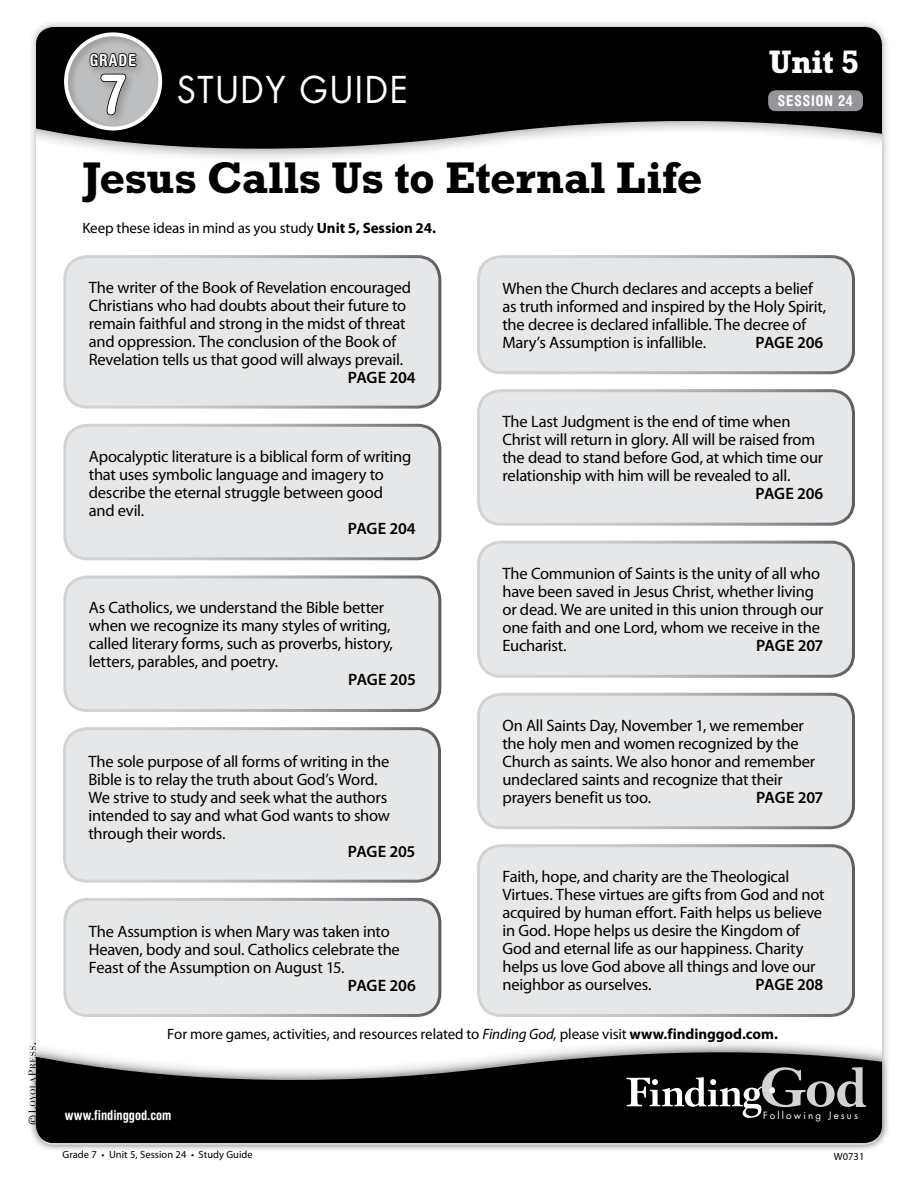
<style>
.page{position:relative;width:918px;height:1188px;background:#fff}
.page>*{position:absolute;margin:0;border:0;box-sizing:border-box;transform-origin:0 0}
.t1{font:700 45px "Rockwell Std";letter-spacing:-.015em;color:#000}
.t2{font:36px "Futura Std";letter-spacing:.05em;color:#fff;scale:.95 1}
.t3{font:700 33px "Rockwell Std";color:#fff}
.t4{font:16.5px/18px "Myriad Pro";letter-spacing:-.015em;color:#000}
.t5{font:600 16.5px "Myriad Pro";letter-spacing:-.015em;color:#000}
.t6{font:700 condensed 16.5px "Helvetica Rounded LT Std";letter-spacing:.055em;color:#fff}
.t7{font:15px "Myriad Pro";letter-spacing:-.01em;color:#000}
.t8{font:700 condensed 15px "Helvetica Rounded LT Std";letter-spacing:.05em;color:#fff}
.t9{font:700 condensed 13.5px "Helvetica Rounded LT Std";letter-spacing:.01em;color:#fff}
.t10{font:12px "Janson Text LT Std";color:#000}
.t11{font:10.5px "Myriad Pro";letter-spacing:.005em;color:#000}
.t12{font:9.75px "Futura Std";letter-spacing:.22em;color:#fff}
.s1{font-family:"Helvetica Rounded LT Std";font-weight:700;font-stretch:condensed;font-size:55.5px}
.s2{font-weight:700}
.s3{font-style:italic}
</style>
<div class="page">
<div style="left:28px;top:19px;width:862px;height:1134px;background:#000;opacity:.35"></div>
<div style="left:36px;top:27px;width:846px;height:1118px;background:#fff;border-radius:18px"></div>
<div style="left:28px;top:1044px;width:862px;height:107px;background:#000;opacity:.35"></div>
<svg style="left:36px;top:1016px;width:846px;height:127px;fill:#000"></svg>
<svg style="left:36px;top:27px;width:846px;height:131px;background:#2f2f2f"></svg>
<div style="left:65px;top:257px;width:375px;height:150px;background:#e6e7e8;border-radius:22px"></div>
<div style="left:63px;top:255px;width:378px;height:154px;border:3px solid #fff;border-radius:22px"></div>
<div style="left:65px;top:425px;width:375px;height:134px;background:#e6e7e8;border-radius:22px"></div>
<div style="left:63px;top:424px;width:378px;height:136px;border:3px solid #fff;border-radius:22px"></div>
<div style="left:65px;top:577px;width:375px;height:133px;background:#e6e7e8;border-radius:22px"></div>
<div style="left:63px;top:575px;width:378px;height:137px;border:3px solid #fff;border-radius:22px"></div>
<div style="left:64px;top:729px;width:376px;height:152px;background:#e6e7e8;border-radius:22px"></div>
<div style="left:63px;top:727px;width:378px;height:156px;border:3px solid #fff;border-radius:22px"></div>
<div style="left:65px;top:899px;width:375px;height:117px;background:#e6e7e8;border-radius:22px"></div>
<div style="left:63px;top:898px;width:378px;height:119px;border:3px solid #fff;border-radius:22px"></div>
<div style="left:478px;top:257px;width:376px;height:116px;background:#e6e7e8;border-radius:22px"></div>
<div style="left:477px;top:255px;width:378px;height:119px;border:3px solid #fff;border-radius:22px"></div>
<div style="left:478px;top:391px;width:376px;height:133px;background:#e6e7e8;border-radius:22px"></div>
<div style="left:477px;top:389px;width:378px;height:137px;border:3px solid #fff;border-radius:22px"></div>
<div style="left:478px;top:542px;width:376px;height:134px;background:#e6e7e8;border-radius:22px"></div>
<div style="left:477px;top:541px;width:378px;height:137px;border:3px solid #fff;border-radius:22px"></div>
<div style="left:478px;top:694px;width:376px;height:134px;background:#e6e7e8;border-radius:22px"></div>
<div style="left:477px;top:693px;width:378px;height:136px;border:3px solid #fff;border-radius:22px"></div>
<div style="left:478px;top:846px;width:376px;height:170px;background:#e6e7e8;border-radius:22px"></div>
<div style="left:477px;top:844px;width:378px;height:173px;border:3px solid #fff;border-radius:22px"></div>
<svg style="left:627px;top:1067px;width:239px;height:51px;background:#393939"></svg>
<div style="left:61px;top:29px;width:111px;height:111px;background:#000;opacity:.3"></div>
<div style="left:64px;top:32px;width:98px;height:99px;border:4px solid #fff;border-radius:50%"></div>
<div style="left:85px;top:48px;width:62px;height:78px;background:#000;opacity:.25"></div>
<svg style="left:89px;top:19px;width:48px;height:139px;background:#969798"></svg>
<div style="left:768px;top:90px;width:95px;height:21px;background:#939598;border-radius:8px"></div>
<svg style="left:28px;top:1043px;width:8px;height:70px"></svg>
<p class="t6" style="left:90px;top:50px;width:48px">Grade</p>
<h2 class="t2" style="left:101px;top:67px;width:325px"><span class="s1">7</span> Study Guide</h2>
<h1 class="t1" style="left:82px;top:151px;width:622px">Jesus Calls Us to Eternal Life</h1>
<p class="t7" style="left:82px;top:219px;width:355px">Keep these ideas in mind as you study <span class="s2">Unit 5, Session 24.</span></p>
<h3 class="t3" style="left:769px;top:43px;width:92px">Unit 5</h3>
<p class="t8" style="left:778px;top:92px;width:77px">Session 24</p>
<p class="t4" style="left:89px;top:279px;width:324px">The writer of the Book of Revelation encouraged Christians who had doubts about their future to remain faithful and strong in the midst of threat and oppression. The conclusion of the Book of Revelation tells us that good will always prevail.</p>
<p class="t5" style="left:348px;top:368px;width:69px">PAGE 204</p>
<p class="t4" style="left:89px;top:447px;width:324px">Apocalyptic literature is a biblical form of writing that uses symbolic language and imagery to describe the eternal struggle between good and evil.</p>
<p class="t5" style="left:348px;top:519px;width:69px">PAGE 204</p>
<p class="t4" style="left:89px;top:599px;width:306px">As Catholics, we understand the Bible better when we recognize its many styles of writing, called literary forms, such as proverbs, history, letters, parables, and poetry.</p>
<p class="t5" style="left:348px;top:671px;width:69px">PAGE 205</p>
<p class="t4" style="left:88px;top:752px;width:303px">The sole purpose of all forms of writing in the Bible is to relay the truth about God’s Word.<br>We strive to study and seek what the authors intended to say and what God wants to show through their words.</p>
<p class="t5" style="left:348px;top:842px;width:69px">PAGE 205</p>
<p class="t4" style="left:89px;top:923px;width:313px">The Assumption is when Mary was taken into<br>Heaven, body and soul. Catholics celebrate the<br>Feast of the Assumption on August 15.</p>
<p class="t5" style="left:348px;top:977px;width:69px">PAGE 206</p>
<p class="t4" style="left:502px;top:280px;width:325px">When the Church declares and accepts a belief as truth informed and inspired by the Holy Spirit, the decree is declared infallible. The decree of Mary’s Assumption is infallible.</p>
<p class="t5" style="left:756px;top:334px;width:69px">PAGE 206</p>
<p class="t4" style="left:502px;top:413px;width:322px">The Last Judgment is the end of time when Christ will return in glory. All will be raised from the dead to stand before God, at which time our relationship with him will be revealed to all.</p>
<p class="t5" style="left:756px;top:484px;width:69px">PAGE 206</p>
<p class="t4" style="left:502px;top:564px;width:323px">The Communion of Saints is the unity of all who have been saved in Jesus Christ, whether living or dead. We are united in this union through our one faith and one Lord, whom we receive in the Eucharist.</p>
<p class="t5" style="left:756px;top:636px;width:69px">PAGE 207</p>
<p class="t4" style="left:502px;top:716px;width:314px">On All Saints Day, November 1, we remember the holy men and women recognized by the Church as saints. We also honor and remember undeclared saints and recognize that their prayers benefit us too.</p>
<p class="t5" style="left:756px;top:788px;width:69px">PAGE 207</p>
<p class="t4" style="left:502px;top:868px;width:324px">Faith, hope, and charity are the Theological Virtues. These virtues are gifts from God and not acquired by human effort. Faith helps us believe in God. Hope helps us desire the Kingdom of God and eternal life as our happiness. Charity helps us love God above all things and love our neighbor as ourselves.</p>
<p class="t5" style="left:756px;top:975px;width:69px">PAGE 208</p>
<p class="t7" style="left:167px;top:1026px;width:612px">For more games, activities, and resources related to <span class="s3">Finding God,</span> please visit <span class="s2">www.findinggod.com.</span></p>
<p class="t10" style="left:26px;top:1125px;width:12px;rotate:-90deg">©</p>
<p class="t9" style="left:65px;top:1107px;width:108px">www.findinggod.com</p>
<p class="t11" style="left:63px;top:1149px;width:192px">Grade 7 • Unit 5, Session 24 • Study Guide</p>
<p class="t12" style="left:763px;top:1109px;width:96px">Following Jesus</p>
<p class="t11" style="left:834px;top:1150px;width:32px">W0731</p>
</div>
